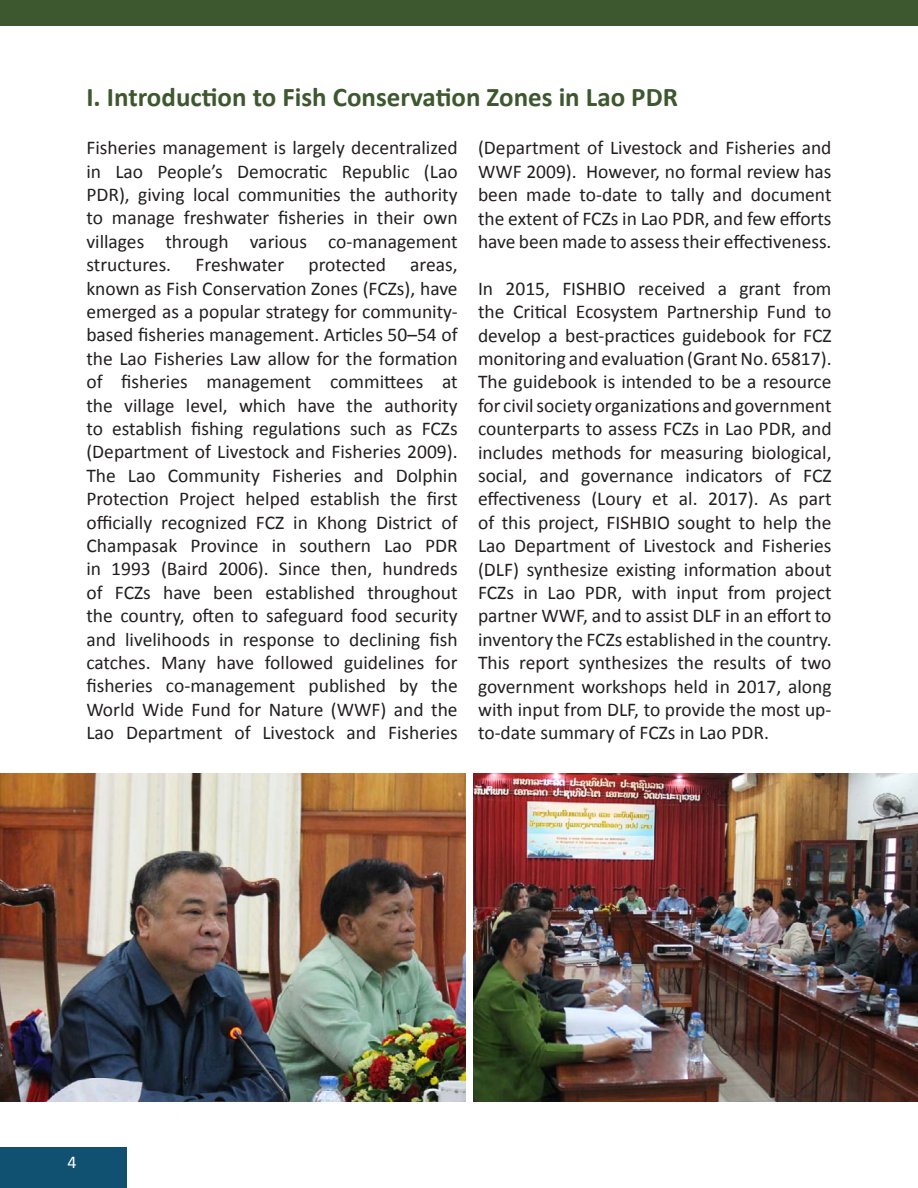
<style>
.page{position:relative;width:918px;height:1188px;background:#fff}
.page>*{position:absolute;margin:0;border:0;box-sizing:border-box;transform-origin:0 0}
.Chapter_Titles{font:700 27px "Calibri";color:#3d582e}
.Paragraph{font:19.5px/23.4px "Calibri";color:#231f20;text-align:justify}
.t1{font:18px "Calibri";color:#fff}
</style>
<div class="page">
<div style="left:0;top:0;width:918px;height:26px;background:#3d582e"></div>
<div style="left:0;top:1147px;width:127px;height:41px;background:#105171"></div>
<img style="left:0;top:773px;width:466px;height:329px">
<img style="left:473px;top:773px;width:445px;height:328px">
<p class="Chapter_Titles" style="left:86px;top:78px;width:593px">I. Introduction to Fish Conservation Zones in Lao PDR</p>
<p class="Paragraph" style="left:86px;top:136px;width:373px">Fisheries management is largely decentralized in Lao People’s Democratic Republic (Lao PDR), giving local communities the authority to manage freshwater fisheries in their own villages through various co-management structures. Freshwater protected areas, known as Fish Conservation Zones (FCZs), have emerged as a popular strategy for community&shy;based fisheries management. Articles 50–54 of the Lao Fisheries Law allow for the formation of fisheries management committees at the village level, which have the authority to establish fishing regulations such as FCZs (Department of Livestock and Fisheries 2009).<br>The Lao Community Fisheries and Dolphin Protection Project helped establish the first officially recognized FCZ in Khong District of Champasak Province in southern Lao PDR in 1993 (Baird 2006). Since then, hundreds of FCZs have been established throughout the country, often to safeguard food security and livelihoods in response to declining fish catches. Many have followed guidelines for fisheries co-management published by the World Wide Fund for Nature (WWF) and the Lao Department of Livestock and Fisheries</p>
<p class="Paragraph" style="left:478px;top:136px;width:355px">(Department of Livestock and Fisheries and WWF 2009). However, no formal review has been made to-date to tally and document the extent of FCZs in Lao PDR, and few efforts have been made to assess their effectiveness.</p>
<p class="Paragraph" style="left:478px;top:276px;width:355px">In 2015, FISHBIO received a grant from the Critical Ecosystem Partnership Fund to develop a best-practices guidebook for FCZ monitoring and evaluation (Grant No. 65817).<br>The guidebook is intended to be a resource for civil society organizations and government counterparts to assess FCZs in Lao PDR, and includes methods for measuring biological, social, and governance indicators of FCZ effectiveness (Loury et al. 2017). As part of this project, FISHBIO sought to help the Lao Department of Livestock and Fisheries (DLF) synthesize existing information about FCZs in Lao PDR, with input from project partner WWF, and to assist DLF in an effort to inventory the FCZs established in the country.<br>This report synthesizes the results of two government workshops held in 2017, along with input from DLF, to provide the most up&shy;to-date summary of FCZs in Lao PDR.</p>
<p class="t1" style="left:67px;top:1150px;width:11px">4</p>
</div>
